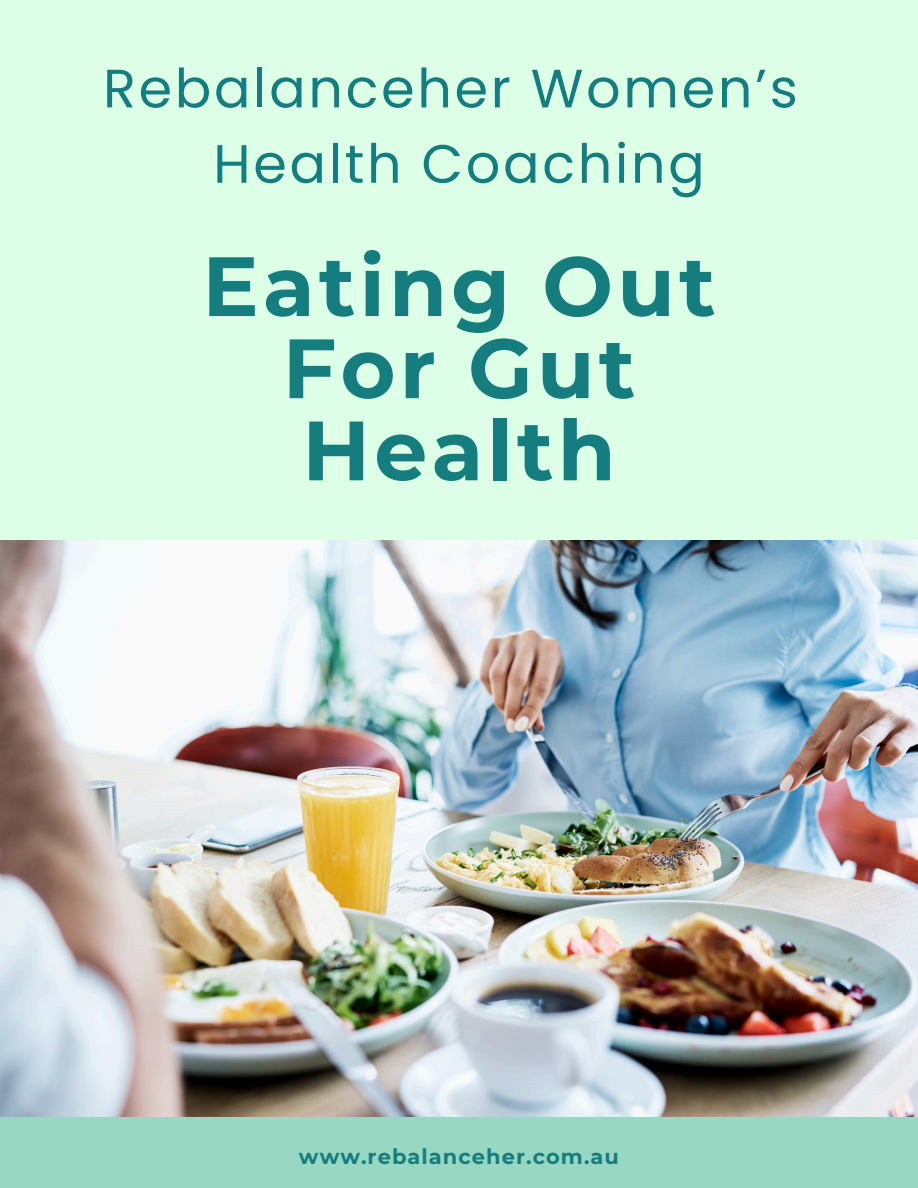
<style>
.page{position:relative;width:918px;height:1188px;background:#ddffe7}
.page>*{position:absolute;margin:0;border:0;box-sizing:border-box;transform-origin:0 0}
.t1{font:700 84px/82.2px "Montserrat";letter-spacing:.05em;color:#167d7f;text-align:center}
.t2{font:54px/75.3px "Poppins";letter-spacing:.05em;color:#167d7f;text-align:center}
.t3{font:700 21px "Montserrat";letter-spacing:.05em;color:#167d7f}
</style>
<div class="page">
<img style="left:0;top:540px;width:918px;height:577px">
<div style="left:0;top:1118px;width:918px;height:70px;background:#98d7c2"></div>
<p class="t2" style="left:103px;top:51px;width:696px">Rebalanceher Women’s<br>Health Coaching</p>
<h2 class="t1" style="left:202px;top:245px;width:515px">Eating Out<br>For Gut<br>Health</h2>
<h1 class="t3" style="left:299px;top:1143px;width:322px">www.rebalanceher.com.au</h1>
</div>
